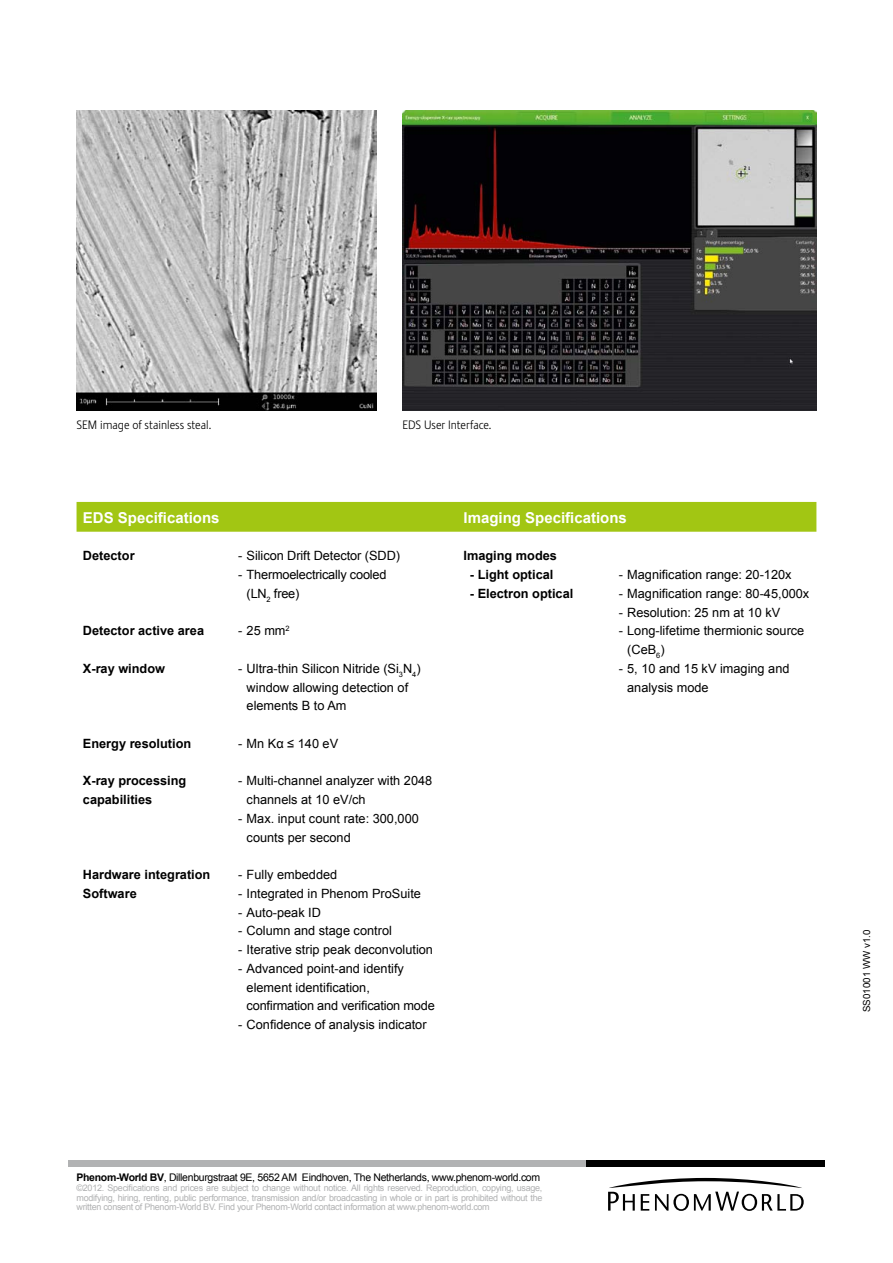
<style>
.page{position:relative;width:893px;height:1263px;background:#fff}
.page>*{position:absolute;margin:0;border:0;box-sizing:border-box;transform-origin:0 0}
.t1{font:700 15px "Arial";color:#fff}
.t2{font:12.75px/18.8px "Arial";color:#000}
.t3{font:700 12.75px "Arial";color:#000}
.t4{font:300 12px "Stalemate Pro";color:#000}
.t5{font:10.5px "Arial";letter-spacing:-.03em;color:#000}
.t6{font:9.75px "Arial";color:#000}
.t7{font:9px/9.8px "Arial";letter-spacing:-.03em;color:#b1b2b3;text-align:justify}
.s1{font-weight:700}
</style>
<div class="page">
<div style="left:68px;top:1160px;width:561px;height:7px;background:#b1b2b3"></div>
<div style="left:587px;top:1160px;width:238px;height:7px;background:#000"></div>
<svg style="left:608px;top:1178px;width:196px;height:33px"></svg>
<img style="left:77px;top:111px;width:299px;height:299px">
<img style="left:402px;top:111px;width:414px;height:299px">
<div style="left:77px;top:502px;width:739px;height:30px;background:#a2c613;border:2px solid #a2c613"></div>
<p class="t4" style="left:77px;top:418px;width:136px">SEM image of stainless steal.</p>
<p class="t4" style="left:403px;top:418px;width:90px">EDS User Interface.</p>
<p class="t1" style="left:83px;top:508px;width:138px">EDS Specifications</p>
<p class="t1" style="left:463px;top:508px;width:165px">Imaging Specifications</p>
<p class="t3" style="left:83px;top:547px;width:53px">Detector</p>
<p class="t2" style="left:238px;top:547px;width:163px">- Silicon Drift Detector (SDD)</p>
<p class="t2" style="left:247px;top:565px;width:141px;text-indent:-9px">- Thermoelectrically cooled (LN<sub>2</sub> free)</p>
<p class="t3" style="left:83px;top:622px;width:123px">Detector active area</p>
<p class="t2" style="left:238px;top:622px;width:53px">- 25 mm<sup>2</sup></p>
<p class="t3" style="left:83px;top:660px;width:84px">X-ray window</p>
<p class="t2" style="left:247px;top:659px;width:176px;text-indent:-9px">- Ultra-thin Silicon Nitride (Si<sub>3</sub>N <sub>4</sub>) window allowing detection of elements B to Am</p>
<p class="t3" style="left:83px;top:735px;width:110px">Energy resolution</p>
<p class="t2" style="left:238px;top:734px;width:102px">- Mn Kα ≤ 140 eV</p>
<p class="t3" style="left:83px;top:772px;width:105px">X-ray processing</p>
<p class="t2" style="left:238px;top:772px;width:196px">- Multi-channel analyzer with 2048</p>
<p class="t3" style="left:83px;top:791px;width:71px">capabilities</p>
<p class="t2" style="left:247px;top:790px;width:121px">channels at 10 eV/ch</p>
<p class="t2" style="left:247px;top:809px;width:174px;text-indent:-9px">- Max. input count rate: 300,000 counts per second</p>
<p class="t3" style="left:83px;top:866px;width:129px">Hardware integration</p>
<p class="t2" style="left:238px;top:865px;width:101px">- Fully embedded</p>
<p class="t3" style="left:83px;top:885px;width:55px">Software</p>
<p class="t2" style="left:238px;top:884px;width:184px">- I ntegrated in Phenom ProSuite</p>
<p class="t2" style="left:238px;top:903px;width:84px">- Auto-peak ID</p>
<p class="t2" style="left:238px;top:922px;width:155px">- Column and stage control</p>
<p class="t2" style="left:238px;top:940px;width:196px">- Iterative strip peak deconvolution</p>
<p class="t2" style="left:247px;top:959px;width:190px;text-indent:-9px">- Advanced point-and identify element identification, confirmation and verification mode</p>
<p class="t2" style="left:238px;top:1015px;width:190px">- Confidence of analysis indicator</p>
<p class="t3" style="left:463px;top:547px;width:95px">Imaging modes</p>
<p class="t3" style="left:470px;top:566px;width:85px">- Light optical</p>
<p class="t2" style="left:619px;top:565px;width:174px">- Magnification range: 20-120x</p>
<p class="t3" style="left:470px;top:585px;width:105px">- Electron optical</p>
<p class="t2" style="left:619px;top:584px;width:192px">- Magnification range: 80-45,000x</p>
<p class="t2" style="left:619px;top:603px;width:163px">- Resolution: 25 nm at 10 kV</p>
<p class="t2" style="left:627px;top:622px;width:179px;text-indent:-9px">- Long-lifetime thermionic source (CeB<sub>6</sub>)</p>
<p class="t2" style="left:627px;top:659px;width:164px;text-indent:-9px">- 5, 10 and 15 kV imaging and analysis mode</p>
<p class="t6" style="left:860px;top:1012px;width:84px;rotate:-90deg">SS01001 WW v1.0</p>
<p class="t5" style="left:77px;top:1170px;width:465px"><span class="s1">Phenom-World BV</span>, Dillenburgstraat 9E, 5652 AM Eindhoven, The Netherlands, www.phenom-world.com</p>
<p class="t7" style="left:77px;top:1183px;width:467px">©2012. Specifications and prices are subject to change without notice. All rights reserved. Reproduction, copying, usage, modifying, hiring, renting, public performance, transmission and/or broadcasting in whole or in part is prohibited without the written consent of Phenom-World BV. Find your Phenom-World contact information at www.phenom-world.com</p>
</div>
